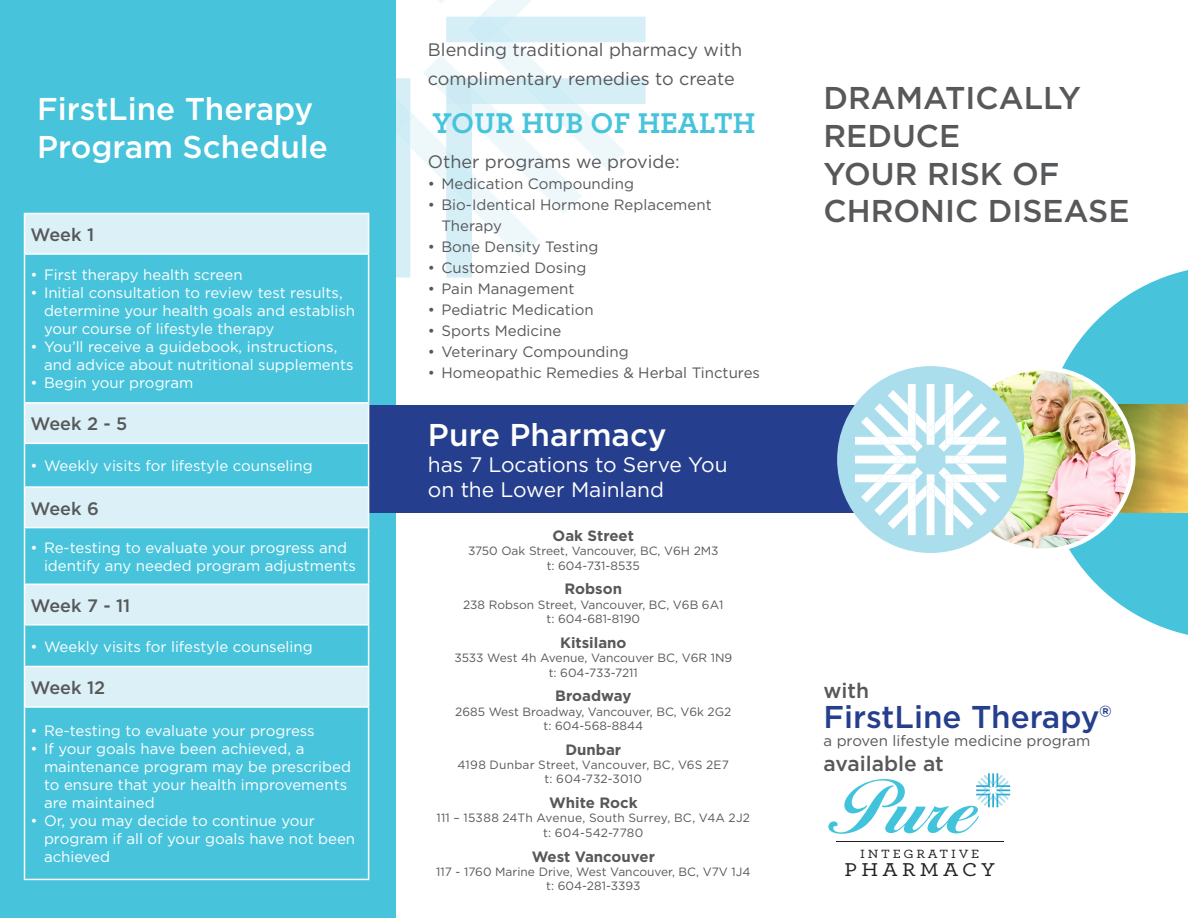
<style>
.page{position:relative;width:1188px;height:918px;background:#fff}
.page>*{position:absolute;margin:0;border:0;box-sizing:border-box;transform-origin:0 0}
.t1{font:500 31.5px/37.8px "Gotham";color:#fff}
.t2{font:500 31.5px/37.8px "Gotham";color:#57585a}
.t3{font:500 31.5px "Gotham";color:#253f8e}
.t4{font:700 30px "Archer";letter-spacing:.01em;color:#47c4dc}
.t5{font:21px "Gotham";letter-spacing:-.005em;color:#fff}
.t6{font:500 21px "Gotham";color:#57585a}
.t7{font:500 19.5px "Archer";letter-spacing:.2em;color:#231f20;scale:1.11 1}
.t8{font:18px/28.5px "Gotham";color:#57585a}
.t9{font:500 18px "Gotham";color:#57585a}
.t10{font:15px/18px "Gotham";color:#fff}
.t11{font:15px/21px "Gotham";color:#57585a}
.t12{font:700 15px "Gotham HTF";color:#57585a}
.t13{font:500 12.6px "Archer";letter-spacing:.2em;color:#231f20;scale:1.11 1}
.t14{font:12px "Gotham HTF";color:#57585a}
.t15{font:12px "Gotham HTF";letter-spacing:.02em;color:#57585a}
.t16{font:12px "Gotham HTF";letter-spacing:.025em;color:#57585a}
</style>
<div class="page">
<svg style="left:395px;top:0;width:251px;height:278px"></svg>
<div style="left:0;top:0;width:395px;height:918px;background:#47c4dc"></div>
<svg style="left:1062px;top:270px;width:126px;height:365px;fill:#47c4dc"></svg>
<div style="left:369px;top:405px;width:589px;height:108px;background:#253f8e"></div>
<img style="left:1116px;top:405px;width:72px;height:108px">
<img style="left:951px;top:368px;width:182px;height:183px;border-radius:91px">
<div style="left:837px;top:366px;width:187px;height:187px;background:#aadeed;border-radius:50%"></div>
<svg style="left:855px;top:384px;width:151px;height:151px"></svg>
<svg style="left:25px;top:214px;width:343px;height:492px"></svg>
<hr style="left:24px;top:213px;width:345px;height:1px;background:#fff">
<hr style="left:24px;top:214px;width:1px;height:39px;background:#fff">
<hr style="left:368px;top:214px;width:1px;height:39px;background:#fff">
<hr style="left:24px;top:253px;width:345px;height:2px;background:#fff">
<hr style="left:24px;top:255px;width:1px;height:147px;background:#fff">
<hr style="left:368px;top:255px;width:1px;height:147px;background:#fff">
<hr style="left:24px;top:402px;width:345px;height:2px;background:#fff">
<hr style="left:24px;top:404px;width:1px;height:39px;background:#fff">
<hr style="left:368px;top:404px;width:1px;height:39px;background:#fff">
<hr style="left:24px;top:443px;width:345px;height:1px;background:#fff">
<hr style="left:24px;top:444px;width:1px;height:42px;background:#fff">
<hr style="left:368px;top:444px;width:1px;height:42px;background:#fff">
<hr style="left:24px;top:486px;width:345px;height:2px;background:#fff">
<hr style="left:24px;top:488px;width:1px;height:39px;background:#fff">
<hr style="left:368px;top:488px;width:1px;height:39px;background:#fff">
<hr style="left:24px;top:527px;width:345px;height:1px;background:#fff">
<hr style="left:24px;top:528px;width:1px;height:56px;background:#fff">
<hr style="left:368px;top:528px;width:1px;height:56px;background:#fff">
<hr style="left:24px;top:584px;width:345px;height:1px;background:#fff">
<hr style="left:24px;top:585px;width:1px;height:39px;background:#fff">
<hr style="left:368px;top:585px;width:1px;height:39px;background:#fff">
<hr style="left:24px;top:624px;width:345px;height:2px;background:#fff">
<hr style="left:24px;top:626px;width:1px;height:40px;background:#fff">
<hr style="left:368px;top:626px;width:1px;height:40px;background:#fff">
<hr style="left:24px;top:666px;width:345px;height:1px;background:#fff">
<hr style="left:24px;top:667px;width:1px;height:39px;background:#fff">
<hr style="left:368px;top:667px;width:1px;height:39px;background:#fff">
<hr style="left:24px;top:706px;width:345px;height:2px;background:#fff">
<hr style="left:24px;top:708px;width:1px;height:171px;background:#fff">
<hr style="left:368px;top:708px;width:1px;height:171px;background:#fff">
<hr style="left:24px;top:879px;width:345px;height:1px;background:#fff">
<hr style="left:836px;top:841px;width:167px;height:1px;background:#231f20">
<svg style="left:828px;top:773px;width:182px;height:61px"></svg>
<p class="t1" style="left:37px;top:90px;width:292px">FirstLine Therapy<br>Program Schedule</p>
<p class="t9" style="left:31px;top:223px;width:65px">Week 1</p>
<p class="t10" style="left:31px;top:266px;width:214px">• First therapy health screen</p>
<p class="t10" style="left:44px;top:284px;width:313px;text-indent:-14px">• Initial consultation to review test results, determine your health goals and establish your course of lifestyle therapy</p>
<p class="t10" style="left:44px;top:338px;width:311px;text-indent:-14px">• You’ll receive a guidebook, instructions, and advice about nutritional supplements</p>
<p class="t10" style="left:31px;top:374px;width:164px">• Begin your program</p>
<p class="t9" style="left:31px;top:412px;width:98px">Week 2 - 5</p>
<p class="t10" style="left:31px;top:457px;width:284px">• Weekly visits for lifestyle counseling</p>
<p class="t9" style="left:31px;top:496px;width:70px">Week 6</p>
<p class="t10" style="left:44px;top:538px;width:313px;text-indent:-14px">• Re-testing to evaluate your progress and identify any needed program adjustments</p>
<p class="t9" style="left:31px;top:594px;width:101px">Week 7 - 11</p>
<p class="t10" style="left:31px;top:637px;width:284px">• Weekly visits for lifestyle counseling</p>
<p class="t9" style="left:31px;top:676px;width:76px">Week 12</p>
<p class="t10" style="left:31px;top:722px;width:286px">• Re-testing to evaluate your progress</p>
<p class="t10" style="left:44px;top:740px;width:309px;text-indent:-14px">• If your goals have been achieved, a maintenance program may be prescribed to ensure that your health improvements are maintained</p>
<p class="t10" style="left:44px;top:812px;width:313px;text-indent:-14px">• Or, you may decide to continue your program if all of your goals have not been achieved</p>
<p class="t8" style="left:428px;top:35px;width:316px">Blending traditional pharmacy with complimentary remedies to create</p>
<p class="t4" style="left:432px;top:99px;width:325px">YOUR HUB OF HEALTH</p>
<p class="t8" style="left:428px;top:147px;width:253px">Other programs we provide:</p>
<p class="t11" style="left:428px;top:173px;width:208px">• Medication Compounding</p>
<p class="t11" style="left:441px;top:194px;width:272px;text-indent:-14px">• Bio-Identical Hormone Replacement<br>Therapy</p>
<p class="t11" style="left:428px;top:236px;width:172px">• Bone Density Testing</p>
<p class="t11" style="left:428px;top:257px;width:160px">• Customzied Dosing</p>
<p class="t11" style="left:428px;top:278px;width:148px">• Pain Management</p>
<p class="t11" style="left:428px;top:299px;width:167px">• Pediatric Medication</p>
<p class="t11" style="left:428px;top:320px;width:135px">• Sports Medicine</p>
<p class="t11" style="left:428px;top:341px;width:202px">• Veterinary Compounding</p>
<p class="t11" style="left:428px;top:362px;width:334px">• Homeopathic Remedies &amp; Herbal Tinctures</p>
<p class="t1" style="left:428px;top:416px;width:240px">Pure Pharmacy</p>
<p class="t5" style="left:428px;top:451px;width:301px">has 7 Locations to Serve You</p>
<p class="t5" style="left:428px;top:476px;width:238px">on the Lower Mainland</p>
<p class="t12" style="left:553px;top:527px;width:83px">Oak Street</p>
<p class="t14" style="left:468px;top:544px;width:252px">3750 Oak Street, Vancouver, BC, V6H 2M3</p>
<p class="t14" style="left:547px;top:559px;width:95px">t: 604-731-8535</p>
<p class="t12" style="left:565px;top:580px;width:59px">Robson</p>
<p class="t14" style="left:463px;top:598px;width:262px">238 Robson Street, Vancouver, BC, V6B 6A1</p>
<p class="t14" style="left:547px;top:612px;width:95px">t: 604-681-8190</p>
<p class="t12" style="left:560px;top:634px;width:68px">Kitsilano</p>
<p class="t14" style="left:454px;top:651px;width:279px">3533 West 4h Avenue, Vancouver BC, V6R 1N9</p>
<p class="t14" style="left:549px;top:666px;width:91px">t: 604-733-7211</p>
<p class="t12" style="left:555px;top:687px;width:78px">Broadway</p>
<p class="t14" style="left:455px;top:705px;width:278px">2685 West Broadway, Vancouver, BC, V6k 2G2</p>
<p class="t14" style="left:544px;top:719px;width:101px">t: 604-568-8844</p>
<p class="t12" style="left:565px;top:741px;width:57px">Dunbar</p>
<p class="t15" style="left:458px;top:758px;width:273px">4198 Dunbar Street, Vancouver, BC, V6S 2E7</p>
<p class="t15" style="left:545px;top:773px;width:99px">t: 604-732-3010</p>
<p class="t12" style="left:549px;top:794px;width:90px">White Rock</p>
<p class="t14" style="left:436px;top:812px;width:315px">111 – 15388 24Th Avenue, South Surrey, BC, V4A 2J2</p>
<p class="t16" style="left:543px;top:826px;width:102px">t: 604-542-7780</p>
<p class="t12" style="left:532px;top:848px;width:125px">West Vancouver</p>
<p class="t14" style="left:436px;top:865px;width:316px">117 - 1760 Marine Drive, West Vancouver, BC, V7V 1J4</p>
<p class="t14" style="left:546px;top:879px;width:96px">t: 604-281-3393</p>
<p class="t2" style="left:824px;top:78px;width:259px">DRAMATICALLY<br>REDUCE</p>
<p class="t2" style="left:824px;top:154px;width:238px">YOUR RISK OF</p>
<p class="t2" style="left:824px;top:192px;width:307px">CHRONIC DISEASE</p>
<p class="t6" style="left:824px;top:677px;width:47px">with</p>
<p class="t3" style="left:824px;top:697px;width:290px">FirstLine Therapy®</p>
<p class="t11" style="left:824px;top:730px;width:268px">a proven lifestyle medicine program</p>
<p class="t6" style="left:824px;top:750px;width:122px">available at</p>
<p class="t13" style="left:860px;top:844px;width:109px">INTEGRATIVE</p>
<p class="t7" style="left:844px;top:855px;width:137px">PHARMACY</p>
</div>
